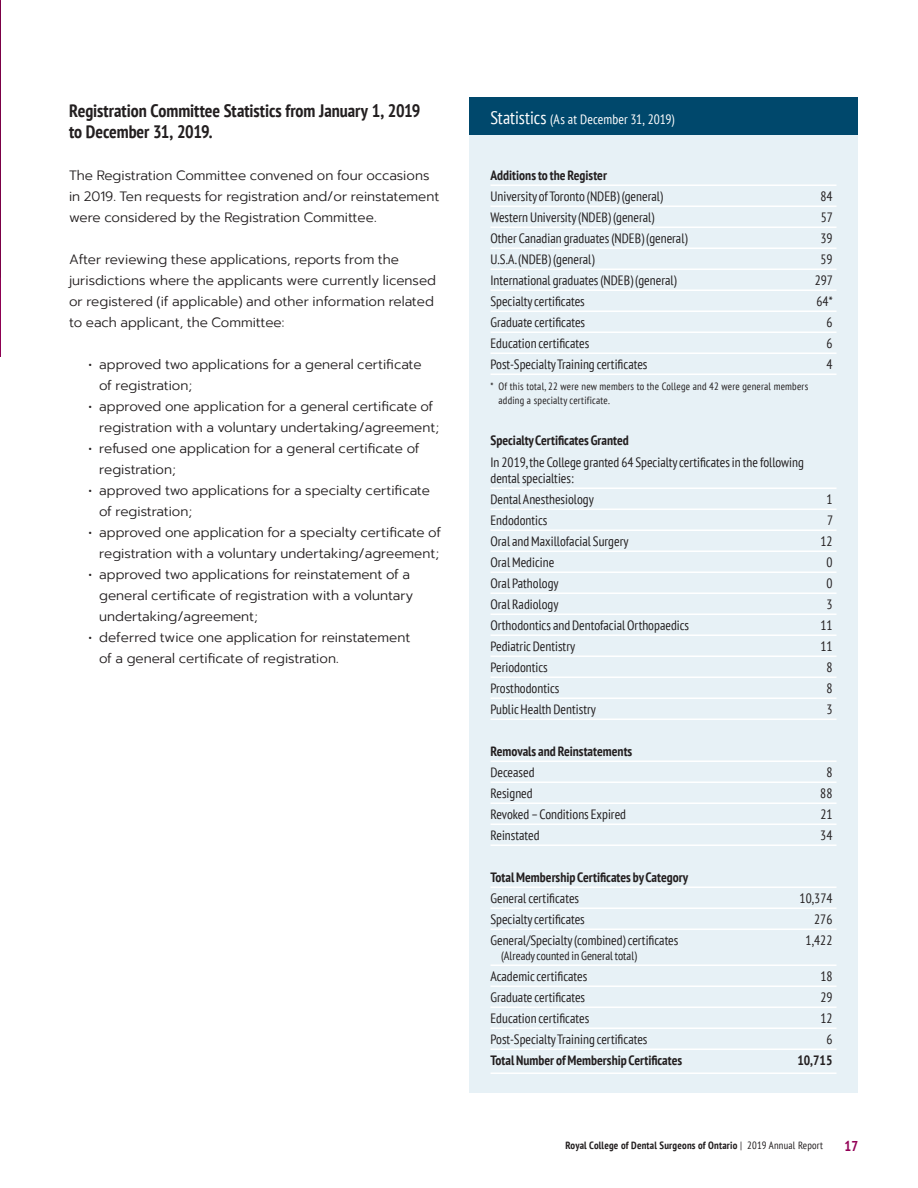
<style>
.page{position:relative;width:918px;height:1188px;background:#fff}
.page>*{position:absolute;margin:0;border:0;box-sizing:border-box;transform-origin:0 0}
.t1{font:700 condensed 18px/21px "PT Sans";letter-spacing:-.005em;color:#231f20}
.t2{font:700 condensed 14.25px "PT Sans";color:#930056}
.t3{font:300 13.5px/21px "Prompt";color:#231f20}
.t4{font:condensed 13.5px/21px "PT Sans";color:#231f20}
.t5{font:700 condensed 13.5px/21px "PT Sans";color:#231f20}
.t6{font:condensed 13.5px "PT Sans";letter-spacing:.005em;color:#fff}
.t7{font:condensed 12px "PT Sans";color:#231f20}
.t8{font:condensed 10.5px/13.5px "PT Sans";letter-spacing:.02em;color:#231f20}
.t9{font:700 condensed 10.5px "PT Sans";letter-spacing:.02em;color:#231f20}
.s1{font-size:18px}
.s2{font-weight:700}
.s3{font-weight:400}
</style>
<div class="page">
<svg style="left:0;top:0;width:1px;height:357px"></svg>
<div style="left:470px;top:98px;width:388px;height:995px;background:#e7f1f6"></div>
<hr style="left:490px;top:184px;width:347px;height:2px;background:#fff">
<hr style="left:490px;top:205px;width:347px;height:2px;background:#fff">
<hr style="left:490px;top:226px;width:347px;height:2px;background:#fff">
<hr style="left:490px;top:247px;width:347px;height:2px;background:#fff">
<hr style="left:490px;top:268px;width:347px;height:2px;background:#fff">
<hr style="left:490px;top:289px;width:347px;height:2px;background:#fff">
<hr style="left:490px;top:310px;width:347px;height:2px;background:#fff">
<hr style="left:490px;top:331px;width:347px;height:2px;background:#fff">
<hr style="left:490px;top:352px;width:347px;height:2px;background:#fff">
<hr style="left:490px;top:373px;width:347px;height:2px;background:#fff">
<hr style="left:490px;top:487px;width:347px;height:2px;background:#fff">
<hr style="left:490px;top:508px;width:347px;height:2px;background:#fff">
<hr style="left:490px;top:529px;width:347px;height:2px;background:#fff">
<hr style="left:490px;top:550px;width:347px;height:2px;background:#fff">
<hr style="left:490px;top:571px;width:347px;height:2px;background:#fff">
<hr style="left:490px;top:592px;width:347px;height:2px;background:#fff">
<hr style="left:490px;top:613px;width:347px;height:2px;background:#fff">
<hr style="left:490px;top:634px;width:347px;height:2px;background:#fff">
<hr style="left:490px;top:655px;width:347px;height:2px;background:#fff">
<hr style="left:490px;top:676px;width:347px;height:2px;background:#fff">
<hr style="left:490px;top:697px;width:347px;height:2px;background:#fff">
<hr style="left:490px;top:718px;width:347px;height:2px;background:#fff">
<hr style="left:490px;top:760px;width:347px;height:2px;background:#fff">
<hr style="left:490px;top:781px;width:347px;height:2px;background:#fff">
<hr style="left:490px;top:802px;width:347px;height:2px;background:#fff">
<hr style="left:490px;top:823px;width:347px;height:2px;background:#fff">
<hr style="left:490px;top:844px;width:347px;height:2px;background:#fff">
<hr style="left:490px;top:886px;width:347px;height:2px;background:#fff">
<hr style="left:490px;top:907px;width:347px;height:2px;background:#fff">
<hr style="left:490px;top:928px;width:347px;height:2px;background:#fff">
<hr style="left:490px;top:964px;width:347px;height:2px;background:#fff">
<hr style="left:490px;top:985px;width:347px;height:2px;background:#fff">
<hr style="left:490px;top:1006px;width:347px;height:2px;background:#fff">
<hr style="left:490px;top:1027px;width:347px;height:2px;background:#fff">
<hr style="left:490px;top:1048px;width:347px;height:2px;background:#fff">
<hr style="left:490px;top:1072px;width:347px;height:2px;background:#fff">
<div style="left:470px;top:98px;width:388px;height:37px;background:#00486c"></div>
<p class="t1" style="left:69px;top:100px;width:353px">Registration Committee Statistics from January 1, 2019 to December 31, 2019.</p>
<p class="t3" style="left:69px;top:165px;width:372px">The Registration Committee convened on four occasions in 2019. Ten requests for registration and/or reinstatement were considered by the Registration Committee.</p>
<p class="t3" style="left:69px;top:249px;width:369px">After reviewing these applications, reports from the jurisdictions where the applicants were currently licensed or registered (if applicable) and other information related to each applicant, the Committee:</p>
<p class="t3" style="left:99px;top:354px;width:324px;text-indent:-11px">• approved two applications for a general certificate of registration;</p>
<p class="t3" style="left:99px;top:396px;width:341px;text-indent:-11px">• approved one application for a general certificate of registration with a voluntary undertaking/agreement;</p>
<p class="t3" style="left:99px;top:438px;width:322px;text-indent:-11px">• refused one application for a general certificate of registration;</p>
<p class="t3" style="left:99px;top:480px;width:332px;text-indent:-11px">• approved two applications for a specialty certificate of registration;</p>
<p class="t3" style="left:88px;top:522px;width:354px;text-align:right">• approved one application for a specialty certificate of registration with a voluntary undertaking/agreement;</p>
<p class="t3" style="left:99px;top:564px;width:316px;text-indent:-11px">• approved two applications for reinstatement of a general certificate of registration with a voluntary undertaking/agreement;</p>
<p class="t3" style="left:99px;top:627px;width:313px;text-indent:-11px">• deferred twice one application for reinstatement of a general certificate of registration.</p>
<p class="t6" style="left:490px;top:111px;width:185px"><span class="s1">Statistics</span> (As at December 31, 2019)</p>
<p class="t4" style="left:490px;top:164px;width:174px"><span class="s2">Additions to the Register<br></span>University of Toronto (NDEB) (general)</p>
<p class="t4" style="left:820px;top:185px;width:14px">84</p>
<p class="t4" style="left:490px;top:206px;width:165px">Western University (NDEB) (general)</p>
<p class="t4" style="left:821px;top:206px;width:14px">57</p>
<p class="t4" style="left:490px;top:227px;width:199px">Other Canadian graduates (NDEB) (general)</p>
<p class="t4" style="left:820px;top:227px;width:14px">39</p>
<p class="t4" style="left:490px;top:248px;width:106px">U.S.A. (NDEB) (general)</p>
<p class="t4" style="left:820px;top:248px;width:14px">59</p>
<p class="t4" style="left:490px;top:269px;width:188px">International graduates (NDEB) (general)</p>
<p class="t4" style="left:815px;top:269px;width:20px">297</p>
<p class="t4" style="left:490px;top:290px;width:96px">Specialty certificates</p>
<p class="t4" style="left:817px;top:290px;width:18px">64*</p>
<p class="t4" style="left:490px;top:311px;width:96px">Graduate certificates</p>
<p class="t4" style="left:826px;top:311px;width:8px">6</p>
<p class="t4" style="left:491px;top:333px;width:100px">Education certificates</p>
<p class="t4" style="left:826px;top:333px;width:8px">6</p>
<p class="t4" style="left:491px;top:354px;width:158px">Post-Specialty Training certificates</p>
<p class="t4" style="left:826px;top:354px;width:8px">4</p>
<p class="t8" style="left:499px;top:379px;width:311px;text-indent:-8px">* Of this total, 22 were new members to the College and 42 were general members adding a specialty certificate.</p>
<p class="t4" style="left:490px;top:430px;width:315px"><span class="s2">Specialty Certificates Granted<br></span>In 2019, the College granted 64 Specialty certificates in the following</p>
<p class="t4" style="left:490px;top:467px;width:105px">dental specialties:<br>Dental Anesthesiology</p>
<p class="t4" style="left:826px;top:488px;width:8px">1</p>
<p class="t4" style="left:490px;top:509px;width:59px">Endodontics</p>
<p class="t4" style="left:827px;top:509px;width:8px">7</p>
<p class="t4" style="left:490px;top:530px;width:139px">Oral and Maxillofacial Surgery</p>
<p class="t4" style="left:820px;top:530px;width:14px">12</p>
<p class="t4" style="left:490px;top:551px;width:65px">Oral Medicine</p>
<p class="t4" style="left:826px;top:551px;width:8px">0</p>
<p class="t4" style="left:490px;top:572px;width:70px">Oral Pathology</p>
<p class="t4" style="left:826px;top:572px;width:8px">0</p>
<p class="t4" style="left:490px;top:593px;width:70px">Oral Radiology</p>
<p class="t4" style="left:826px;top:593px;width:8px">3</p>
<p class="t4" style="left:490px;top:614px;width:200px">Orthodontics and Dentofacial Orthopaedics</p>
<p class="t4" style="left:820px;top:614px;width:14px">11</p>
<p class="t4" style="left:490px;top:636px;width:86px">Pediatric Dentistry</p>
<p class="t4" style="left:820px;top:636px;width:14px">11</p>
<p class="t4" style="left:490px;top:657px;width:59px">Periodontics</p>
<p class="t4" style="left:826px;top:657px;width:8px">8</p>
<p class="t4" style="left:490px;top:678px;width:70px">Prosthodontics</p>
<p class="t4" style="left:826px;top:678px;width:8px">8</p>
<p class="t4" style="left:490px;top:699px;width:107px">Public Health Dentistry</p>
<p class="t4" style="left:826px;top:699px;width:8px">3</p>
<p class="t5" style="left:491px;top:741px;width:143px">Removals and Reinstatements<br><span class="s3">Deceased</span></p>
<p class="t4" style="left:826px;top:762px;width:8px">8</p>
<p class="t4" style="left:491px;top:783px;width:44px">Resigned</p>
<p class="t4" style="left:820px;top:783px;width:14px">88</p>
<p class="t4" style="left:491px;top:804px;width:137px">Revoked – Conditions Expired</p>
<p class="t4" style="left:820px;top:804px;width:14px">21</p>
<p class="t4" style="left:491px;top:825px;width:51px">Reinstated</p>
<p class="t4" style="left:820px;top:825px;width:14px">34</p>
<p class="t5" style="left:491px;top:867px;width:199px">Total Membership Certificates by Category<br><span class="s3">General certificates</span></p>
<p class="t4" style="left:800px;top:888px;width:34px">10,374</p>
<p class="t4" style="left:491px;top:909px;width:96px">Specialty certificates</p>
<p class="t4" style="left:814px;top:909px;width:20px">276</p>
<p class="t4" style="left:491px;top:930px;width:189px">General/Specialty (combined) certificates</p>
<p class="t4" style="left:806px;top:930px;width:28px">1,422</p>
<p class="t7" style="left:501px;top:948px;width:137px">(Already counted in General total)</p>
<p class="t4" style="left:490px;top:965px;width:98px">Academic certificates</p>
<p class="t4" style="left:820px;top:965px;width:14px">18</p>
<p class="t4" style="left:491px;top:986px;width:96px">Graduate certificates</p>
<p class="t4" style="left:820px;top:986px;width:14px">29</p>
<p class="t4" style="left:491px;top:1007px;width:100px">Education certificates</p>
<p class="t4" style="left:820px;top:1007px;width:14px">12</p>
<p class="t4" style="left:491px;top:1028px;width:158px">Post-Specialty Training certificates</p>
<p class="t4" style="left:826px;top:1028px;width:8px">6</p>
<p class="t5" style="left:491px;top:1050px;width:193px">Total Number of Membership Certificates</p>
<p class="t5" style="left:797px;top:1050px;width:37px">10,715</p>
<p class="t9" style="left:566px;top:1139px;width:259px">Royal College of Dental Surgeons of Ontario <span class="s3">| 2019 Annual Report</span></p>
<p class="t2" style="left:845px;top:1137px;width:15px">17</p>
</div>
